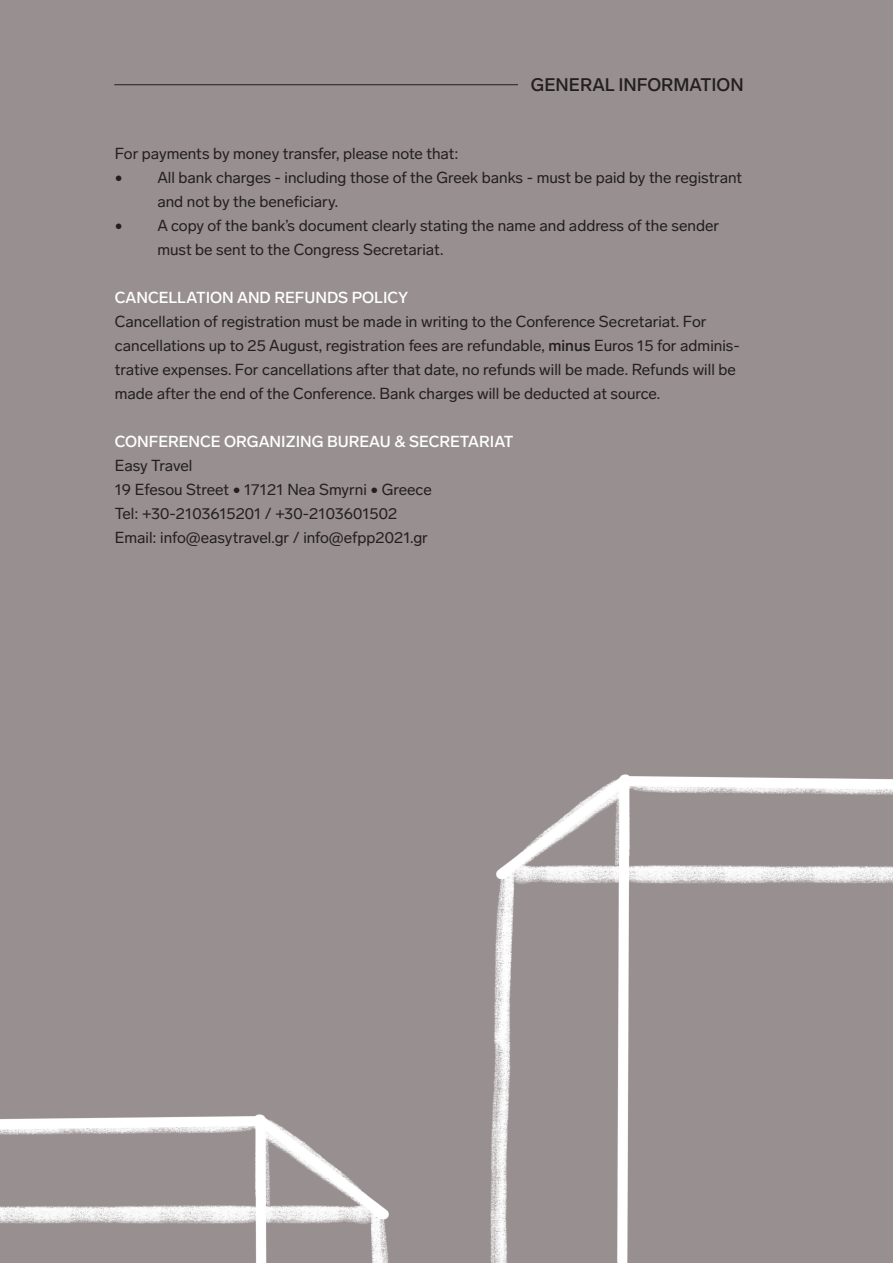
<style>
.page{position:relative;width:893px;height:1263px;background:#978f90}
.page>*{position:absolute;margin:0;border:0;box-sizing:border-box;transform-origin:0 0}
.t1{font:500 18px "Lab Grotesque";color:#231f20}
.t2{font:15.75px/24px "Lab Grotesque";color:#231f20}
.t3{font:500 15.75px "Lab Grotesque";color:#fff}
.s1{font-weight:500}
</style>
<div class="page">
<img style="left:490px;top:775px;width:403px;height:488px">
<img style="left:0;top:1114px;width:389px;height:149px">
<hr style="left:114px;top:84px;width:630px;height:1px;background:#231f20">
<div style="left:519px;top:69px;width:225px;height:30px;background:#978f90"></div>
<p class="t1" style="left:531px;top:74px;width:214px">GENERAL INFORMATION</p>
<p class="t2" style="left:115px;top:141px;width:345px">For payments by money transfer, please note that:</p>
<p class="t2" style="left:157px;top:165px;width:586px;text-indent:-43px">• All bank charges - including those of the Greek banks - must be paid by the registrant and not by the beneficiary.</p>
<p class="t2" style="left:157px;top:213px;width:563px;text-indent:-43px">• A copy of the bank’s document clearly stating the name and address of the sender must be sent to the Congress Secretariat.</p>
<p class="t3" style="left:115px;top:288px;width:295px">CANCELLATION AND REFUNDS POLICY</p>
<p class="t2" style="left:115px;top:309px;width:626px">Cancellation of registration must be made in writing to the Conference Secretariat. For cancellations up to 25 August, registration fees are refundable, <span class="s1">minus</span> Euros 15 for adminis&shy;trative expenses. For cancellations after that date, no refunds will be made. Refunds will be made after the end of the Conference. Bank charges will be deducted at source.</p>
<p class="t3" style="left:115px;top:432px;width:400px">CONFERENCE ORGANIZING BUREAU &amp; SECRETARIAT</p>
<p class="t2" style="left:115px;top:453px;width:318px">Easy Travel<br>19 Efesou Street • 17121 Nea Smyrni • Greece Tel: +30-2103615201 / +30-2103601502<br>Email: info@easytravel.gr / info@efpp2021.gr</p>
</div>
